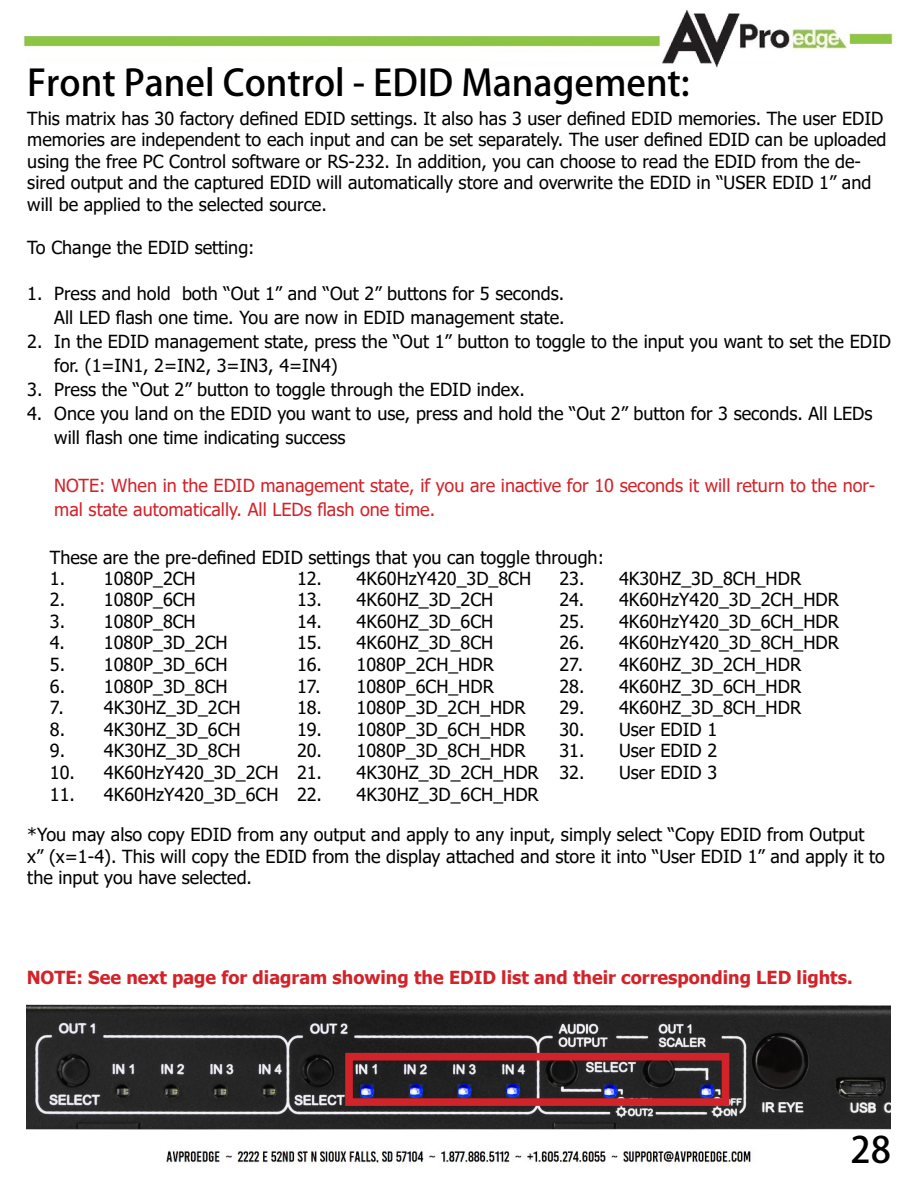
<style>
.page{position:relative;width:918px;height:1188px;background:#fff}
.page>*{position:absolute;margin:0;border:0;box-sizing:border-box;transform-origin:0 0}
.t1{font:36px "Adobe Heiti Std";color:#000}
.t2{font:18px/21.6px "Tahoma";color:#000}
.t3{font:18px/24px "Tahoma";color:#d2232a}
.t4{font:700 18px "Tahoma";color:#d2232a}
</style>
<div class="page">
<img style="left:23px;top:10px;width:870px;height:1154px">
<img style="left:27px;top:1002px;width:863px;height:127px">
<div style="left:345px;top:1053px;width:384px;height:53px;border:8px solid #d2232a"></div>
<h1 class="t1" style="left:27px;top:62px;width:664px">Front Panel Control - EDID Management:</h1>
<p class="t2" style="left:27px;top:108px;width:861px">This matrix has 30 factory defined EDID settings. It also has 3 user defined EDID memories. The user EDID memories are independent to each input and can be set separately. The user defined EDID can be uploaded using the free PC Control software or RS-232. In addition, you can choose to read the EDID from the de&shy;sired output and the captured EDID will automatically store and overwrite the EDID in “USER EDID 1” and will be applied to the selected source.</p>
<p class="t2" style="left:27px;top:238px;width:229px">To Change the EDID setting:</p>
<p class="t2" style="left:27px;top:282px;width:539px;line-height:24px;text-align:right">1. Press and hold both “Out 1” and “Out 2” buttons for 5 seconds.<br>All LED flash one time. You are now in EDID management state.</p>
<p class="t2" style="left:54px;top:330px;width:838px;line-height:24px;text-indent:-27px">2. In the EDID management state, press the “Out 1” button to toggle to the input you want to set the EDID for. (1=IN1, 2=IN2, 3=IN3, 4=IN4)</p>
<p class="t2" style="left:27px;top:379px;width:499px">3. Press the “Out 2” button to toggle through the EDID index.</p>
<p class="t2" style="left:54px;top:402px;width:820px;line-height:24px;text-indent:-27px">4. Once you land on the EDID you want to use, press and hold the “Out 2” button for 3 seconds. All LEDs will flash one time indicating success</p>
<p class="t3" style="left:54px;top:474px;width:823px">NOTE: When in the EDID management state, if you are inactive for 10 seconds it will return to the nor&shy;mal state automatically. All LEDs flash one time.</p>
<p class="t2" style="left:50px;top:548px;width:556px">These are the pre-defined EDID settings that you can toggle through:</p>
<p class="t2" style="left:50px;top:568px;width:147px">1. 1080P_2CH</p>
<p class="t2" style="left:50px;top:590px;width:147px">2. 1080P_6CH</p>
<p class="t2" style="left:50px;top:611px;width:147px">3. 1080P_8CH</p>
<p class="t2" style="left:50px;top:633px;width:179px">4. 1080P_3D_2CH</p>
<p class="t2" style="left:50px;top:655px;width:179px">5. 1080P_3D_6CH</p>
<p class="t2" style="left:50px;top:676px;width:179px">6. 1080P_3D_8CH</p>
<p class="t2" style="left:50px;top:698px;width:192px">7. 4K30HZ_3D_2CH</p>
<p class="t2" style="left:50px;top:719px;width:192px">8. 4K30HZ_3D_6CH</p>
<p class="t2" style="left:50px;top:741px;width:192px">9. 4K30HZ_3D_8CH</p>
<p class="t2" style="left:50px;top:763px;width:230px">10. 4K60HzY420_3D_2CH</p>
<p class="t2" style="left:50px;top:784px;width:230px">11. 4K60HzY420_3D_6CH</p>
<p class="t2" style="left:297px;top:568px;width:236px">12. 4K60HzY420_3D_8CH</p>
<p class="t2" style="left:297px;top:590px;width:198px">13. 4K60HZ_3D_2CH</p>
<p class="t2" style="left:297px;top:611px;width:198px">14. 4K60HZ_3D_6CH</p>
<p class="t2" style="left:297px;top:633px;width:198px">15. 4K60HZ_3D_8CH</p>
<p class="t2" style="left:297px;top:655px;width:198px">16. 1080P_2CH_HDR</p>
<p class="t2" style="left:297px;top:676px;width:198px">17. 1080P_6CH_HDR</p>
<p class="t2" style="left:297px;top:698px;width:230px">18. 1080P_3D_2CH_HDR</p>
<p class="t2" style="left:297px;top:719px;width:230px">19. 1080P_3D_6CH_HDR</p>
<p class="t2" style="left:297px;top:741px;width:230px">20. 1080P_3D_8CH_HDR</p>
<p class="t2" style="left:297px;top:763px;width:243px">21. 4K30HZ_3D_2CH_HDR</p>
<p class="t2" style="left:297px;top:784px;width:243px">22. 4K30HZ_3D_6CH_HDR</p>
<p class="t2" style="left:559px;top:568px;width:243px">23. 4K30HZ_3D_8CH_HDR</p>
<p class="t2" style="left:559px;top:590px;width:281px">24. 4K60HzY420_3D_2CH_HDR</p>
<p class="t2" style="left:559px;top:611px;width:281px">25. 4K60HzY420_3D_6CH_HDR</p>
<p class="t2" style="left:559px;top:633px;width:281px">26. 4K60HzY420_3D_8CH_HDR</p>
<p class="t2" style="left:559px;top:655px;width:243px">27. 4K60HZ_3D_2CH_HDR</p>
<p class="t2" style="left:559px;top:676px;width:243px">28. 4K60HZ_3D_6CH_HDR</p>
<p class="t2" style="left:559px;top:698px;width:243px">29. 4K60HZ_3D_8CH_HDR</p>
<p class="t2" style="left:559px;top:719px;width:159px">30. User EDID 1</p>
<p class="t2" style="left:559px;top:741px;width:159px">31. User EDID 2</p>
<p class="t2" style="left:559px;top:763px;width:159px">32. User EDID 3</p>
<p class="t2" style="left:27px;top:825px;width:859px">*You may also copy EDID from any output and apply to any input, simply select “Copy EDID from Output x” (x=1-4). This will copy the EDID from the display attached and store it into “User EDID 1” and apply it to the input you have selected.</p>
<p class="t4" style="left:27px;top:964px;width:828px">NOTE: See next page for diagram showing the EDID list and their corresponding LED lights.</p>
<h1 class="t1" style="left:851px;top:1128px;width:42px">28</h1>
</div>
